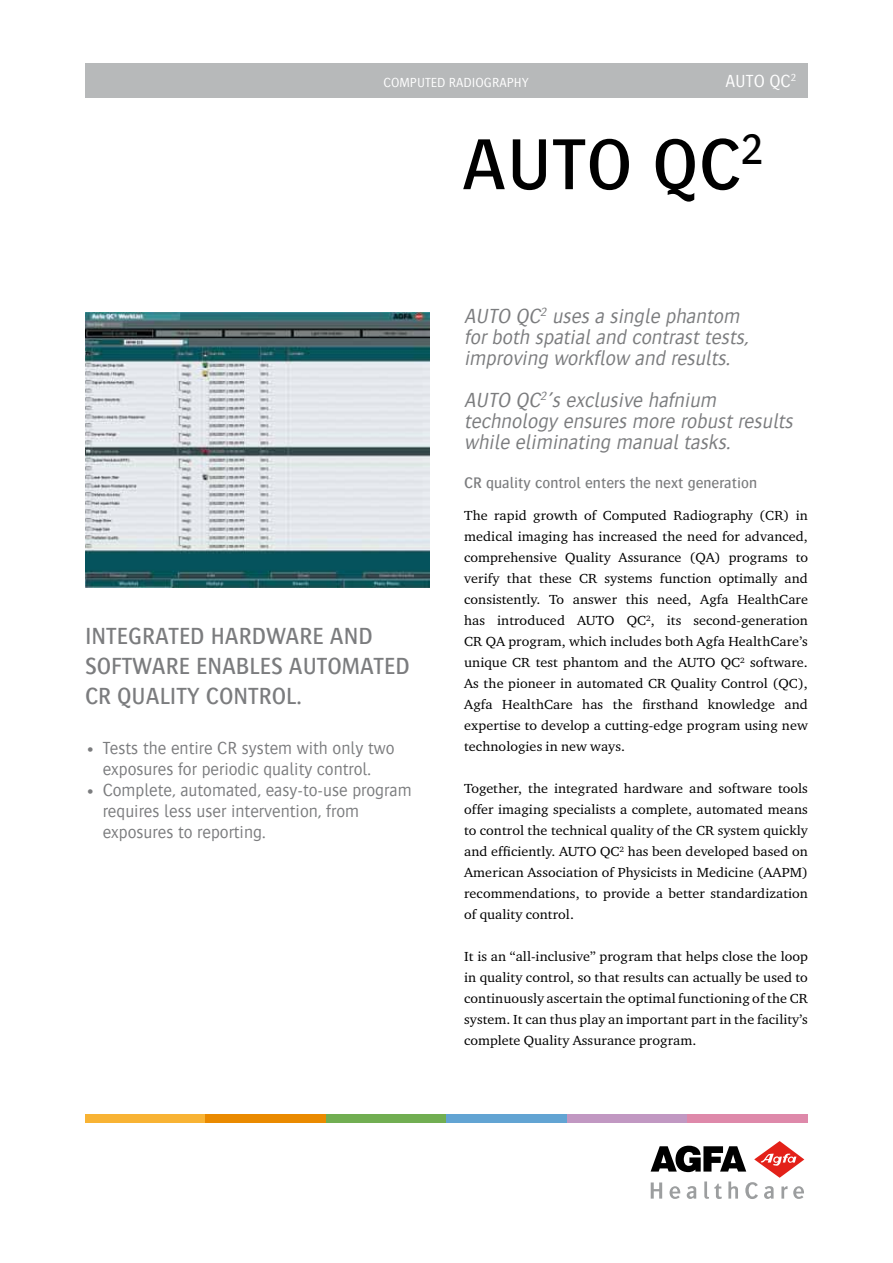
<style>
.page{position:relative;width:893px;height:1263px;background:#fff}
.page>*{position:absolute;margin:0;border:0;box-sizing:border-box;transform-origin:0 0}
.t1{font:500 75px "Bosis For Agfa";color:#000}
.t2{font:500 24px/30px "Bosis For Agfa";color:#7b7c7e}
.t3{font:italic 300 21px/21px "Bosis For Agfa";color:#7b7c7e}
.t4{font:300 18px/21px "Bosis For Agfa";color:#7b7c7e;text-align:center}
.t5{font:300 18px "Bosis For Agfa";color:#fff}
.t6{font:500 15.75px "Bosis For Agfa";letter-spacing:.005em;color:#7b7c7e}
.t7{font:13.5px/21px "Charter ITC For Agfa";letter-spacing:.005em;color:#000;text-align:justify;scale:1.05 1}
.t8{font:300 13.5px "Bosis For Agfa";color:#fff}
</style>
<div class="page">
<svg style="left:651px;top:1141px;width:153px;height:58px"></svg>
<div style="left:85px;top:1114px;width:121px;height:9px;background:#f8b334"></div>
<div style="left:206px;top:1114px;width:120px;height:9px;background:#ea8a00"></div>
<div style="left:326px;top:1114px;width:120px;height:9px;background:#71ae52"></div>
<div style="left:446px;top:1114px;width:121px;height:9px;background:#62a4d3"></div>
<div style="left:567px;top:1114px;width:120px;height:9px;background:#c198c2"></div>
<div style="left:687px;top:1114px;width:121px;height:9px;background:#de89aa"></div>
<div style="left:85px;top:64px;width:723px;height:34px;background:#b7b9ba"></div>
<img style="left:85px;top:312px;width:345px;height:276px">
<p class="t8" style="left:384px;top:76px;width:147px">COMPUTED RADIOGRAPHY</p>
<h3 class="t5" style="left:725px;top:72px;width:72px">AUTO QC<sup>2</sup></h3>
<h2 class="t2" style="left:85px;top:621px;width:326px">INTEGRATED HARDWARE AND<br>SOFTWARE ENABLES AUTOMATED<br>CR QUALITY CONTROL.</h2>
<h3 class="t4" style="left:86px;top:737px;width:310px">• Tests the entire CR system with only two exposures for periodic quality control.</h3>
<h3 class="t4" style="left:103px;top:779px;width:310px;text-align:left;text-indent:-17px">• Complete, automated, easy-to-use program requires less user intervention, from exposures to reporting.</h3>
<h1 class="t1" style="left:462px;top:124px;width:303px">AUTO QC<sup>2</sup></h1>
<h3 class="t3" style="left:464px;top:306px;width:290px">AUTO QC<sup>2</sup> uses a single phantom for both spatial and contrast tests, improving workflow and results.</h3>
<h3 class="t3" style="left:464px;top:390px;width:334px">AUTO QC<sup>2</sup>’s exclusive hafnium technology ensures more robust results while eliminating manual tasks.</h3>
<p class="t6" style="left:464px;top:475px;width:295px">Cr quality control enters the next generation</p>
<p class="t7" style="left:464px;top:505px;width:329px">The rapid growth of Computed Radiography (CR) in medical imaging has increased the need for advanced, comprehensive Quality Assurance (QA) programs to verify that these CR systems function optimally and consistently. To answer this need, Agfa HealthCare has introduced AUTO QC<sup>2</sup>, its second-generation CR QA program, which includes both Agfa HealthCare’s unique CR test phantom and the AUTO QC<sup>2</sup> software.<br>As the pioneer in automated CR Quality Control (QC), Agfa HealthCare has the firsthand knowledge and expertise to develop a cutting-edge program using new technologies in new ways.</p>
<p class="t7" style="left:464px;top:778px;width:329px">Together, the integrated hardware and software tools offer imaging specialists a complete, automated means to control the technical quality of the CR system quickly and efficiently. AUTO QC<sup>2</sup> has been developed based on American Association of Physicists in Medicine (AAPM) recommendations, to provide a better standardization of quality control.</p>
<p class="t7" style="left:464px;top:946px;width:329px">It is an “all-inclusive” program that helps close the loop in quality control, so that results can actually be used to continuously ascertain the optimal functioning of the CR system. It can thus play an important part in the facility’s complete Quality Assurance program.</p>
</div>
